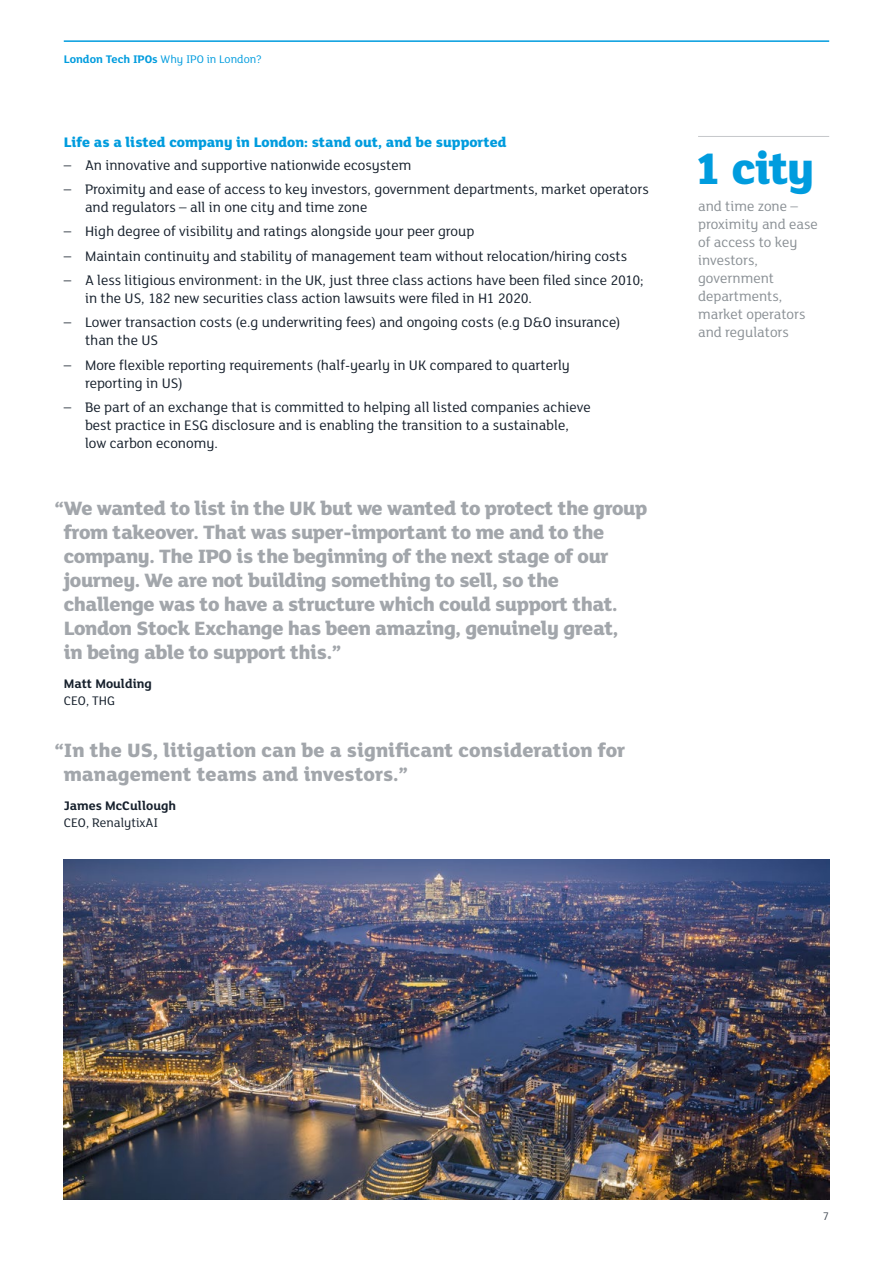
<style>
.page{position:relative;width:893px;height:1263px;background:#fff}
.page>*{position:absolute;margin:0;border:0;box-sizing:border-box;transform-origin:0 0}
.t1{font:800 48px "FS Lola";color:#009cde}
.t2{font:800 21px/24px "FS Lola";letter-spacing:-.02em;color:#a2a6ab}
.t3{font:800 21px/24px "FS Lola";color:#a2a6ab}
.t4{font:15px/18px "FS Lola";color:#16202c}
.t5{font:15px/18px "FS Lola";color:#8a9095}
.t6{font:800 15px "FS Lola";color:#009cde}
.t7{font:700 13.5px "FS Lola";color:#16202c}
.t8{font:13.5px "FS Lola";color:#16202c}
.t9{font:12px "FS Lola";color:#009cde}
.t10{font:12px "FS Lola";color:#454d56}
.s1{font-weight:700}
</style>
<div class="page">
<img style="left:64px;top:859px;width:765px;height:340px">
<hr style="left:64px;top:40px;width:765px;height:2px;background:#009cde">
<hr style="left:698px;top:136px;width:131px;height:1px;background:#c5c7ca">
<p class="t9" style="left:64px;top:52px;width:200px"><span class="s1">London Tech IPOs</span> Why IPO in London?</p>
<p class="t6" style="left:64px;top:132px;width:444px">Life as a listed company in London: stand out, and be supported</p>
<p class="t4" style="left:64px;top:155px;width:349px">– An innovative and supportive nationwide ecosystem</p>
<p class="t4" style="left:85px;top:179px;width:565px;text-indent:-21px">– Proximity and ease of access to key investors, government departments, market operators and regulators – all in one city and time zone</p>
<p class="t4" style="left:64px;top:222px;width:412px">– High degree of visibility and ratings alongside your peer group</p>
<p class="t4" style="left:64px;top:246px;width:565px">– Maintain continuity and stability of management team without relocation/hiring costs</p>
<p class="t4" style="left:85px;top:271px;width:560px;text-indent:-21px">– A less litigious environment: in the UK, just three class actions have been filed since 2010; in the US, 182 new securities class action lawsuits were filed in H1 2020.</p>
<p class="t4" style="left:85px;top:313px;width:537px;text-indent:-21px">– Lower transaction costs (e.g underwriting fees) and ongoing costs (e.g D&amp;O insurance) than the US</p>
<p class="t4" style="left:85px;top:355px;width:486px;text-indent:-21px">– More flexible reporting requirements (half-yearly in UK compared to quarterly reporting in US)</p>
<p class="t4" style="left:85px;top:398px;width:507px;text-indent:-21px">– Be part of an exchange that is committed to helping all listed companies achieve best practice in ESG disclosure and is enabling the transition to a sustainable, low carbon economy.</p>
<p class="t2" style="left:64px;top:495px;width:585px;text-indent:-9px">“We wanted to list in the UK but we wanted to protect the group from takeover. That was super-important to me and to the company. The IPO is the beginning of the next stage of our journey. We are not building something to sell, so the challenge was to have a structure which could support that.<br>London Stock Exchange has been amazing, genuinely great,<br>in being able to support this.”</p>
<p class="t7" style="left:64px;top:675px;width:90px">Matt Moulding</p>
<p class="t8" style="left:64px;top:692px;width:53px">CEO, THG</p>
<h2 class="t3" style="left:64px;top:737px;width:563px;text-indent:-9px">“In the US, litigation can be a significant consideration for management teams and investors.”</h2>
<p class="t7" style="left:64px;top:796px;width:114px">James McCullough</p>
<p class="t8" style="left:64px;top:813px;width:96px">CEO, RenalytixAI</p>
<h1 class="t1" style="left:694px;top:135px;width:122px">1 city</h1>
<p class="t5" style="left:698px;top:196px;width:121px">and time zone – proximity and ease of access to key investors, government departments, market operators and regulators</p>
<p class="t10" style="left:823px;top:1209px;width:8px">7</p>
</div>
